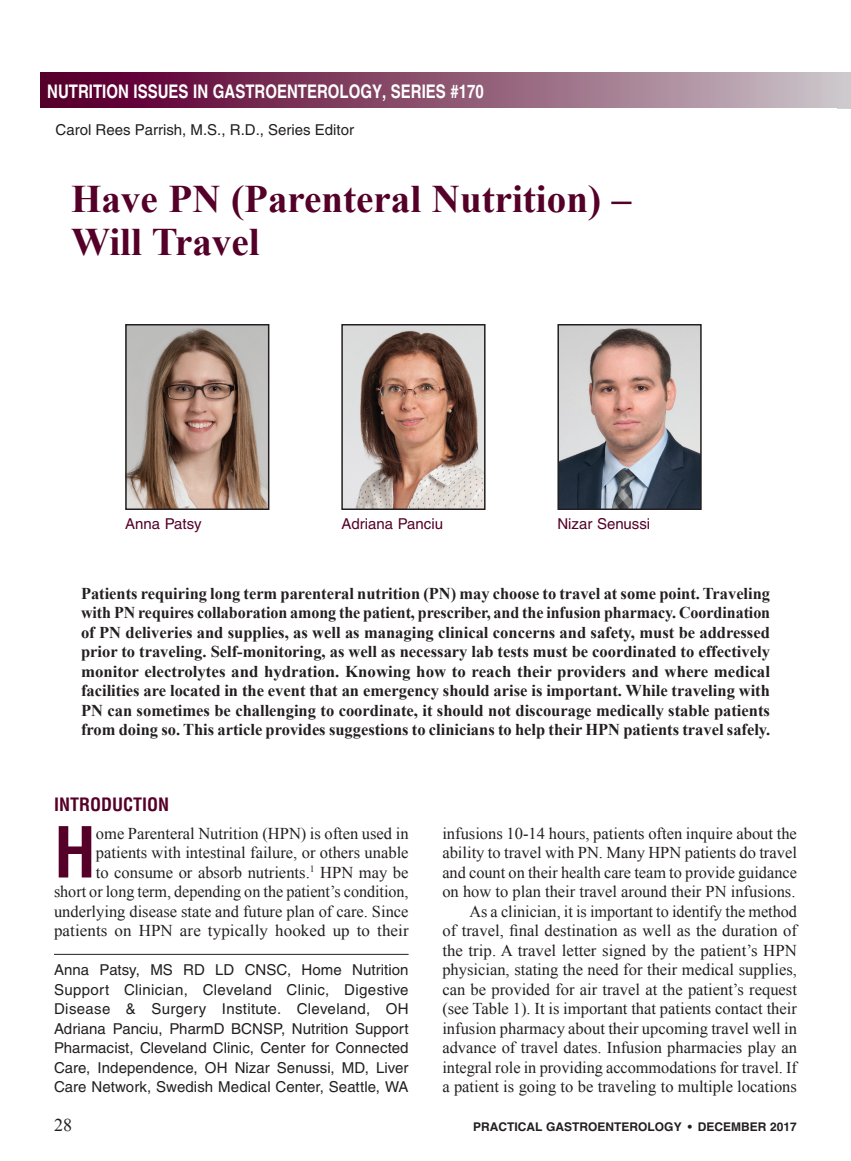
<style>
.page{position:relative;width:851px;height:1161px;background:#fff}
.page>*{position:absolute;margin:0;border:0;box-sizing:border-box;transform-origin:0 0}
.A_Body_Copy-Drop_cap{font:700 condensed 68.55px "Helvetica";color:#540028}
.t1{font:700 39px/43.5px "Times New Roman";color:#540028}
.t2{font:700 18.75px "Helvetica";color:#fff;scale:.8 1}
._1_Head{font:700 condensed 18px "Helvetica";color:#540028}
.A_Bottom_Title_Page{font:18px "Times New Roman";color:#231f20}
.t3{font:700 16.5px/19.5px "Times New Roman";color:#231f20;text-align:justify}
.A_Body_Copy{font:16.5px/19.5px "Times New Roman";color:#231f20;text-align:justify}
.A_Body_Copy-Drop_cap-2{font:16.5px/19.5px "Times New Roman";color:#231f20;text-align:right}
.t4{font:15px/19.5px "Helvetica";color:#231f20;text-align:justify}
.t5{font:15px "Helvetica";color:#540028}
.A_Bottom_Title_Page-2{font:700 12px "Helvetica";color:#231f20}
</style>
<div class="page">
<div style="left:40px;top:72px;width:810px;height:36px;background:linear-gradient(to right,#540024,#cac2c6)"></div>
<img style="left:344px;top:327px;width:138px;height:180px">
<div style="left:341px;top:324px;width:144px;height:186px;border:2px solid #231f20"></div>
<img style="left:560px;top:327px;width:138px;height:180px">
<div style="left:557px;top:324px;width:144px;height:186px;border:2px solid #231f20"></div>
<hr style="left:54px;top:954px;width:354px;height:1px;background:#231f20">
<img style="left:128px;top:327px;width:138px;height:180px">
<div style="left:125px;top:324px;width:144px;height:186px;border:2px solid #231f20"></div>
<p class="t2" style="left:47px;top:79px;width:547px">NUTRITION ISSUES IN GASTROENTEROLOGY, SERIES #170</p>
<p class="t4" style="left:56px;top:120px;width:300px">Carol Rees Parrish, M.S., R.D., Series Editor</p>
<h2 class="t1" style="left:71px;top:176px;width:561px">Have PN (Parenteral Nutrition) –<br>Will Travel</h2>
<p class="t5" style="left:125px;top:515px;width:78px">Anna Patsy</p>
<p class="t5" style="left:341px;top:515px;width:103px">Adriana Panciu</p>
<p class="t5" style="left:557px;top:515px;width:94px">Nizar Senussi</p>
<p class="t3" style="left:81px;top:583px;width:690px">Patients requiring long term parenteral nutrition (PN) may choose to travel at some point. Traveling with PN requires collaboration among the patient, prescriber, and the infusion pharmacy. Coordination of PN deliveries and supplies, as well as managing clinical concerns and safety, must be addressed prior to traveling. Self-monitoring, as well as necessary lab tests must be coordinated to effectively monitor electrolytes and hydration. Knowing how to reach their providers and where medical facilities are located in the event that an emergency should arise is important. While traveling with PN can sometimes be challenging to coordinate, it should not discourage medically stable patients from doing so. This article provides suggestions to clinicians to help their HPN patients travel safely.</p>
<p class="_1_Head" style="left:54px;top:793px;width:117px">INTRODUCTION</p>
<p class="A_Body_Copy-Drop_cap" style="left:54px;top:810px;width:43px">H</p>
<p class="A_Body_Copy-Drop_cap-2" style="left:54px;top:823px;width:356px">ome Parenteral Nutrition (HPN) is often used in patients with intestinal failure, or others unable<br>to consume or absorb nutrients.<sup>1</sup> HPN may be<br>short or long term, depending on the patient’s condition, underlying disease state and future plan of care. Since patients on HPN are typically hooked up to their</p>
<p class="A_Body_Copy-Drop_cap-2" style="left:442px;top:823px;width:356px;text-align:justify">infusions 10-14 hours, patients often inquire about the ability to travel with PN. Many HPN patients do travel and count on their health care team to provide guidance on how to plan their travel around their PN infusions.</p>
<p class="A_Body_Copy" style="left:442px;top:901px;width:356px;text-indent:27px">As a clinician, it is important to identify the method of travel, final destination as well as the duration of the trip. A travel letter signed by the patient’s HPN physician, stating the need for their medical supplies, can be provided for air travel at the patient’s request (see Table 1). It is important that patients contact their infusion pharmacy about their upcoming travel well in advance of travel dates. Infusion pharmacies play an integral role in providing accommodations for travel. If a patient is going to be traveling to multiple locations</p>
<p class="t4" style="left:54px;top:960px;width:356px">Anna Patsy, MS RD LD CNSC, Home Nutrition Support Clinician, Cleveland Clinic, Digestive Disease &amp; Surgery Institute. Cleveland, OH Adriana Panciu, PharmD BCNSP, Nutrition Support Pharmacist, Cleveland Clinic, Center for Connected Care, Independence, OH Nizar Senussi, MD, Liver Care Network, Swedish Medical Center, Seattle, WA</p>
<p class="A_Bottom_Title_Page" style="left:54px;top:1113px;width:19px">28</p>
<p class="A_Bottom_Title_Page-2" style="left:473px;top:1119px;width:325px">PRACTICAL GASTROENTEROLOGY • DECEMBER 2017</p>
</div>
